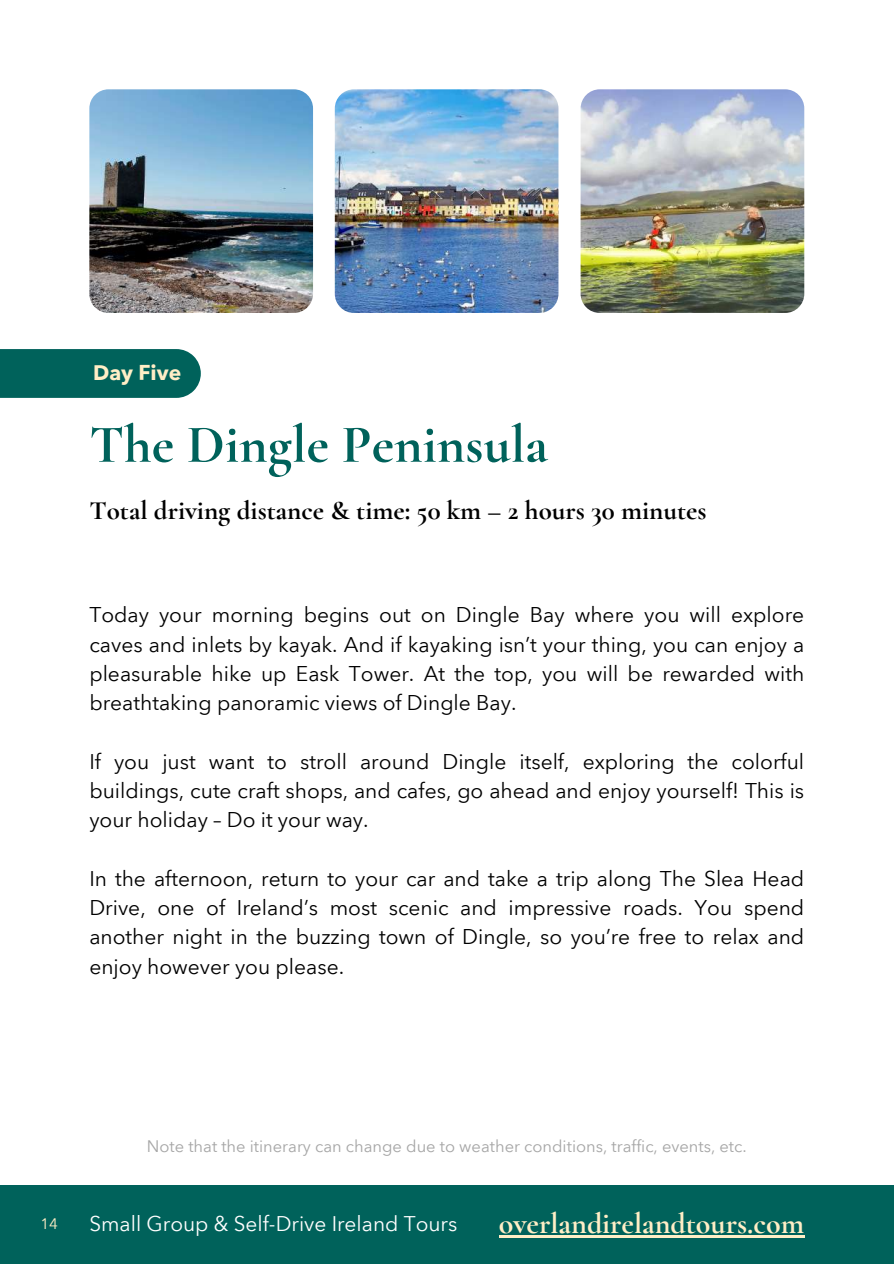
<style>
.page{position:relative;width:894px;height:1264px;background:#fff}
.page>*{position:absolute;margin:0;border:0;box-sizing:border-box;transform-origin:0 0}
.t1{font:700 54px "Cormorant Garamond";color:#00625b}
.t2{font:700 30px "Cormorant Garamond";color:#ffeec6}
.t3{font:700 27px "Cormorant Garamond";color:#000}
.t4{font:21px/29.2px "Avenir Next Arabic";color:#000;text-align:justify}
.t5{font:700 21px "Avenir Next Arabic";color:#ffeec6}
.t6{font:20.85px "Avenir Next Arabic";color:#fff}
.t7{font:16.5px "Avenir Next Arabic";color:#a6a6a6}
.t8{font:15px "Avenir Next Arabic";color:#ffeec6}
</style>
<div class="page">
<div style="left:0;top:1184px;width:893px;height:79px;background:#00625b"></div>
<hr style="left:498px;top:1235px;width:306px;height:2px;background:#ffeec6">
<div style="left:0;top:349px;width:201px;height:49px;background:#00625b"></div>
<img style="left:89px;top:89px;width:224px;height:224px;border-radius:19px">
<img style="left:335px;top:89px;width:223px;height:224px;border-radius:19px">
<img style="left:580px;top:89px;width:224px;height:224px;border-radius:19px">
<p class="t5" style="left:93px;top:361px;width:89px">Day Five</p>
<h1 class="t1" style="left:89px;top:412px;width:460px">The Dingle Peninsula</h1>
<p class="t3" style="left:89px;top:493px;width:618px">Total driving distance &amp; time: 50 km – 2 hours 30 minutes</p>
<p class="t4" style="left:89px;top:600px;width:716px">Today your morning begins out on Dingle Bay where you will explore caves and inlets by kayak. And if kayaking isn’t your thing, you can enjoy a pleasurable hike up Eask Tower. At the top, you will be rewarded with breathtaking panoramic views of Dingle Bay.</p>
<p class="t4" style="left:89px;top:747px;width:716px">If you just want to stroll around Dingle itself, exploring the colorful buildings, cute craft shops, and cafes, go ahead and enjoy yourself! This is your holiday – Do it your way.</p>
<p class="t4" style="left:89px;top:864px;width:716px">In the afternoon, return to your car and take a trip along The Slea Head Drive, one of Ireland’s most scenic and impressive roads. You spend another night in the buzzing town of Dingle, so you’re free to relax and enjoy however you please.</p>
<p class="t7" style="left:147px;top:1136px;width:601px">Note that the itinerary can change due to weather conditions, traffic, events, etc.</p>
<p class="t8" style="left:40px;top:1214px;width:19px">14</p>
<p class="t6" style="left:89px;top:1211px;width:369px">Small Group &amp; Self-Drive Ireland Tours</p>
<h2 class="t2" style="left:498px;top:1205px;width:307px">overlandirelandtours.com</h2>
</div>
